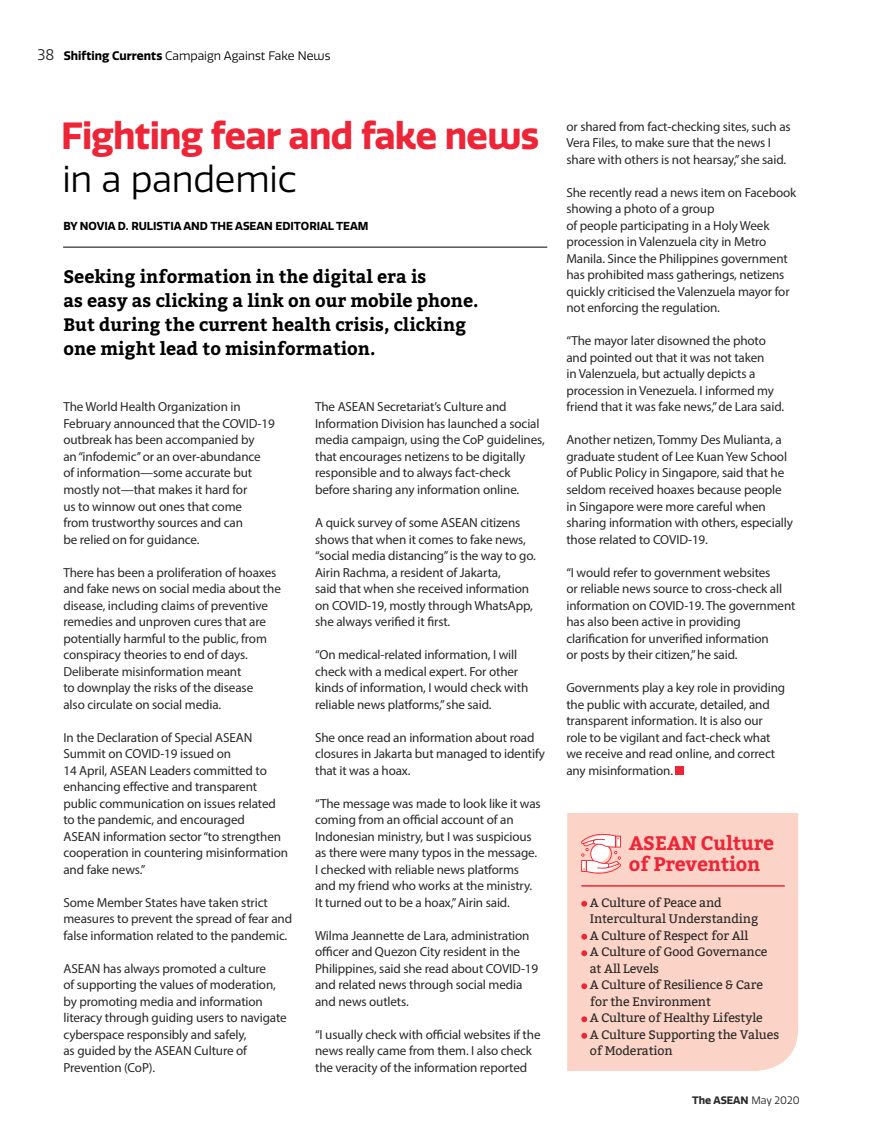
<style>
.page{position:relative;width:872px;height:1140px;background:#fff}
.page>*{position:absolute;margin:0;border:0;box-sizing:border-box;transform-origin:0 0}
.t1{font:700 36.75px "Quatro";letter-spacing:-.02em;color:#ee2437}
.t2{font:36px "Quatro";letter-spacing:-.005em;color:#000}
.t3{font:700 19.5px/21px "Bitter";letter-spacing:-.01em;color:#ee2437}
.t4{font:700 18px/24px "Bitter";color:#000}
.t5{font:15px "Quatro";color:#292829}
.t6{font:13.2px/16.5px "Myriad Pro";letter-spacing:-.01em;color:#292829}
.t7{font:12.3px/16.5px "Bitter";letter-spacing:-.01em;color:#292829}
.t8{font:12px "Quatro";color:#000}
.t9{font:700 11.25px "Quatro";color:#000}
.t10{font:700 10.5px "Quatro";color:#292829}
.s1{font-weight:700}
.s2{font-weight:400}
</style>
<div class="page">
<div style="left:567px;top:813px;width:231px;height:258px;background:#fcd4c7"></div>
<hr style="left:63px;top:247px;width:484px;height:1px;background:#000">
<div style="left:675px;top:766px;width:9px;height:8px;background:#ee2437"></div>
<svg style="left:581px;top:900px;width:6px;height:6px"></svg>
<svg style="left:581px;top:933px;width:6px;height:6px"></svg>
<svg style="left:581px;top:950px;width:6px;height:6px"></svg>
<svg style="left:581px;top:983px;width:6px;height:6px"></svg>
<svg style="left:581px;top:1016px;width:6px;height:6px"></svg>
<svg style="left:581px;top:1032px;width:6px;height:6px"></svg>
<hr style="left:581px;top:885px;width:203px;height:1px;background:#ee2437">
<svg style="left:580px;top:829px;width:41px;height:48px"></svg>
<p class="t5" style="left:37px;top:46px;width:18px">38</p>
<p class="t8" style="left:64px;top:49px;width:268px"><span class="s1">Shifting Currents</span> Campaign Against Fake News</p>
<h1 class="t1" style="left:61px;top:114px;width:480px">Fighting fear and fake news</h1>
<h2 class="t2" style="left:62px;top:158px;width:236px">in a pandemic</h2>
<p class="t9" style="left:63px;top:219px;width:306px">BY NOVIA D. RULISTIA AND THE ASEAN EDITORIAL TEAM</p>
<h3 class="t4" style="left:63px;top:265px;width:416px">Seeking information in the digital era is<br>as easy as clicking a link on our mobile phone.<br>But during the current health crisis, clicking one might lead to misinformation.</h3>
<p class="t6" style="left:63px;top:398px;width:213px">The World Health Organization in February announced that the COVID-19 outbreak has been accompanied by<br>an “infodemic’’ or an over-abundance of information—some accurate but mostly not—that makes it hard for<br>us to winnow out ones that come<br>from trustworthy sources and can<br>be relied on for guidance.</p>
<p class="t6" style="left:63px;top:563px;width:219px">There has been a proliferation of hoaxes and fake news on social media about the disease, including claims of preventive remedies and unproven cures that are potentially harmful to the public, from conspiracy theories to end of days.<br>Deliberate misinformation meant<br>to downplay the risks of the disease<br>also circulate on social media.</p>
<p class="t6" style="left:63px;top:728px;width:226px">In the Declaration of Special ASEAN Summit on COVID-19 issued on<br>14 April, ASEAN Leaders committed to enhancing effective and transparent public communication on issues related to the pandemic, and encouraged<br>ASEAN information sector “to strengthen cooperation in countering misinformation and fake news.”</p>
<p class="t6" style="left:63px;top:893px;width:230px">Some Member States have taken strict measures to prevent the spread of fear and false information related to the pandemic.</p>
<p class="t6" style="left:63px;top:959px;width:225px">ASEAN has always promoted a culture<br>of supporting the values of moderation, by promoting media and information literacy through guiding users to navigate cyberspace responsibly and safely,<br>as guided by the ASEAN Culture of Prevention (CoP).</p>
<p class="t6" style="left:315px;top:398px;width:231px">The ASEAN Secretariat’s Culture and Information Division has launched a social media campaign, using the CoP guidelines, that encourages netizens to be digitally responsible and to always fact-check before sharing any information online.</p>
<p class="t6" style="left:315px;top:514px;width:222px">A quick survey of some ASEAN citizens shows that when it comes to fake news, “social media distancing” is the way to go.<br>Airin Rachma, a resident of Jakarta,<br>said that when she received information on COVID-19, mostly through WhatsApp, she always verified it first.</p>
<p class="t6" style="left:315px;top:646px;width:215px">“On medical-related information, I will check with a medical expert. For other kinds of information, I would check with reliable news platforms,” she said.</p>
<p class="t6" style="left:315px;top:728px;width:231px">She once read an information about road closures in Jakarta but managed to identify that it was a hoax.</p>
<p class="t6" style="left:315px;top:794px;width:227px">“The message was made to look like it was coming from an official account of an Indonesian ministry, but I was suspicious as there were many typos in the message.<br>I checked with reliable news platforms and my friend who works at the ministry.<br>It turned out to be a hoax,” Airin said.</p>
<p class="t6" style="left:315px;top:926px;width:225px">Wilma Jeannette de Lara, administration officer and Quezon City resident in the Philippines, said she read about COVID-19 and related news through social media and news outlets.</p>
<p class="t6" style="left:315px;top:1025px;width:227px">“I usually check with official websites if the news really came from them. I also check the veracity of the information reported</p>
<p class="t6" style="left:566px;top:118px;width:226px">or shared from fact-checking sites, such as<br>Vera Files, to make sure that the news I share with others is not hearsay,” she said.</p>
<p class="t6" style="left:566px;top:184px;width:231px">She recently read a news item on Facebook showing a photo of a group<br>of people participating in a Holy Week procession in Valenzuela city in Metro Manila. Since the Philippines government has prohibited mass gatherings, netizens quickly criticised the Valenzuela mayor for not enforcing the regulation.</p>
<p class="t6" style="left:566px;top:332px;width:219px">“The mayor later disowned the photo and pointed out that it was not taken<br>in Valenzuela, but actually depicts a procession in Venezuela. I informed my friend that it was fake news,” de Lara said.</p>
<p class="t6" style="left:566px;top:431px;width:228px">Another netizen, Tommy Des Mulianta, a graduate student of Lee Kuan Yew School of Public Policy in Singapore, said that he seldom received hoaxes because people in Singapore were more careful when sharing information with others, especially those related to COVID-19.</p>
<p class="t6" style="left:566px;top:563px;width:230px">“I would refer to government websites<br>or reliable news source to cross-check all information on COVID-19. The government has also been active in providing clarification for unverified information<br>or posts by their citizen,” he said.</p>
<p class="t6" style="left:566px;top:679px;width:220px">Governments play a key role in providing the public with accurate, detailed, and transparent information. It is also our role to be vigilant and fact-check what we receive and read online, and correct any misinformation.</p>
<h3 class="t3" style="left:629px;top:833px;width:147px">ASEAN Culture of Prevention</h3>
<p class="t7" style="left:590px;top:894px;width:191px">A Culture of Peace and<br>Intercultural Understanding<br>A Culture of Respect for All<br>A Culture of Good Governance at All Levels<br>A Culture of Resilience &amp; Care for the Environment<br>A Culture of Healthy Lifestyle<br>A Culture Supporting the Values of Moderation</p>
<p class="t10" style="left:692px;top:1093px;width:109px">The ASEAN <span class="s2">May 2020</span></p>
</div>
